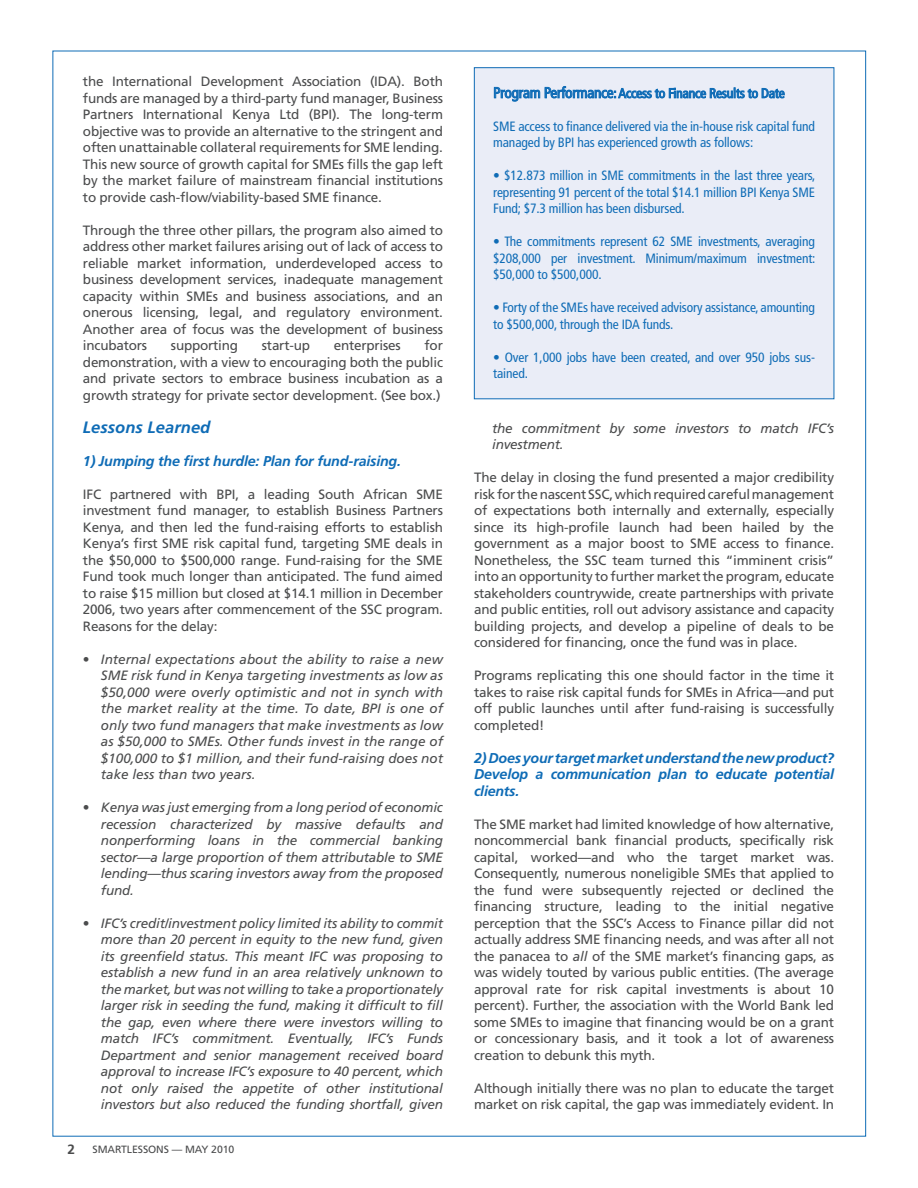
<style>
.page{position:relative;width:918px;height:1188px;background:#fff}
.page>*{position:absolute;margin:0;border:0;box-sizing:border-box;transform-origin:0 0}
.t1{font:italic 700 16.5px "Frutiger LT";letter-spacing:.005em;color:#0f6cb6}
.t2{font:italic 700 14.25px/16.5px "Frutiger LT";letter-spacing:-.015em;color:#0f6cb6;text-align:justify}
.t3{font:13.5px/16.5px "Frutiger LT";letter-spacing:-.015em;color:#4b4c4d;text-align:justify}
.t4{font:italic 13.5px/16.5px "Frutiger LT";letter-spacing:-.015em;color:#4b4c4d;text-align:justify}
.t5{font:condensed 13.5px/16.5px "Frutiger LT";letter-spacing:-.01em;color:#0f6cb6}
.t6{font:700 13.5px "Frutiger LT";color:#4b4c4d}
.t7{font:10.5px "Frutiger LT";letter-spacing:-.01em;color:#4b4c4d}
.s1{font-style:normal}
.s2{font-size:15px}
.s3{font-style:italic}
</style>
<div class="page">
<div style="left:474px;top:68px;width:360px;height:331px;background:#eaedf7"></div>
<svg style="left:494px;top:86px;width:291px;height:16px"></svg>
<p class="t3" style="left:83px;top:73px;width:362px">the International Development Association (IDA). Both funds are managed by a third-party fund manager, Business Partners International Kenya Ltd (BPI). The long-term objective was to provide an alternative to the stringent and often unattainable collateral requirements for SME lending.<br>This new source of growth capital for SMEs fills the gap left by the market failure of mainstream financial institutions to provide cash-flow/viability-based SME finance.</p>
<p class="t3" style="left:83px;top:222px;width:362px">Through the three other pillars, the program also aimed to address other market failures arising out of lack of access to reliable market information, underdeveloped access to business development services, inadequate management capacity within SMEs and business associations, and an onerous licensing, legal, and regulatory environment.<br>Another area of focus was the development of business incubators</p>
<p class="t3" style="left:83px;top:337px;width:362px;text-indent:342px">for demonstration, with a view to encouraging both the public and private sectors to embrace business incubation as a growth strategy for private sector development. (See box.)</p>
<p class="t1" style="left:83px;top:417px;width:129px">Lessons Learned</p>
<p class="t2" style="left:83px;top:453px;width:320px">1) Jumping the first hurdle: Plan for fund-raising.</p>
<p class="t3" style="left:83px;top:486px;width:362px">IFC partnered with BPI, a leading South African SME investment fund manager, to establish Business Partners Kenya, and then led the fund-raising efforts to establish Kenya’s first SME risk capital fund, targeting SME deals in the $50,000 to $500,000 range. Fund-raising for the SME Fund took much longer than anticipated. The fund aimed to raise $15 million but closed at $14.1 million in December 2006, two years after commencement of the SSC program.<br>Reasons for the delay:</p>
<p class="t4" style="left:101px;top:651px;width:344px;text-indent:-18px"><span class="s1">•</span> Internal expectations about the ability to raise a new SME risk fund in Kenya targeting investments as low as $50,000 were overly optimistic and not in synch with the market reality at the time. To date, BPI is one of only two fund managers that make investments as low as $50,000 to SMEs. Other funds invest in the range of $100,000 to $1 million, and their fund-raising does not take less than two years.</p>
<p class="t4" style="left:101px;top:799px;width:344px;text-indent:-18px"><span class="s1">•</span> Kenya wasjust emerging from a long period of economic recession characterized by massive defaults and nonperforming loans in the commercial banking sector—a large proportion of them attributable to SME lending—thus scaring investors away from the proposed fund.</p>
<p class="t4" style="left:101px;top:915px;width:344px;text-indent:-18px"><span class="s1">•</span> IFC’s credit/investment policy limited its ability to commit more than 20 percent in equity to the new fund, given its greenfield status. This meant IFC was proposing to establish a new fund in an area relatively unknown to the market, but was not willing to take a proportionately larger risk in seeding the fund, making it difficult to fill the gap, even where there were investors willing to match IFC’s commitment. Eventually, IFC’s Funds Department and senior management received board approval to increase IFC’s exposure to 40 percent, which not only raised the appetite of other institutional investors but also reduced the funding shortfall, given</p>
<p class="t3" style="left:171px;top:337px;width:69px">supporting</p>
<p class="t3" style="left:262px;top:337px;width:50px">start-up</p>
<p class="t3" style="left:334px;top:337px;width:69px">enterprises</p>
<p class="t6" style="left:68px;top:1141px;width:9px">2</p>
<p class="t7" style="left:93px;top:1143px;width:143px">SMARTLESSONS — MAY 2010</p>
<p class="t5" style="left:493px;top:85px;width:293px"><span class="s2">Program Performance</span>: Access to Finance Results to Date</p>
<p class="t5" style="left:493px;top:118px;width:323px">SME access to finance delivered via the in-house risk capital fund managed by BPI has experienced growth as follows:</p>
<p class="t5" style="left:493px;top:168px;width:324px;text-align:justify">• $12.873 million in SME commitments in the last three years, representing 91 percent of the total $14.1 million BPI Kenya SME Fund; $7.3 million has been disbursed.</p>
<p class="t5" style="left:493px;top:234px;width:324px;text-align:justify">• The commitments represent 62 SME investments, averaging $208,000 per investment. Minimum/maximum investment: $50,000 to $500,000.</p>
<p class="t5" style="left:493px;top:300px;width:323px">• Forty of the SMEs have received advisory assistance, amounting to $500,000, through the IDA funds.</p>
<p class="t5" style="left:493px;top:349px;width:323px">• Over 1,000 jobs have been created, and over 950 jobs sus&shy;tained.</p>
<p class="t4" style="left:492px;top:420px;width:343px">the commitment by some investors to match IFC’s investment.</p>
<p class="t3" style="left:474px;top:469px;width:362px">The delay in closing the fund presented a major credibility risk for the nascent SSC, which required careful management of expectations both internally and externally, especially since its high-profile launch had been hailed by the government as a major boost to SME access to finance.<br>Nonetheless, the SSC team turned this “imminent crisis” into an opportunity to further market the program, educate stakeholders countrywide, create partnerships with private and public entities, roll out advisory assistance and capacity building projects, and develop a pipeline of deals to be considered for financing, once the fund was in place.</p>
<p class="t3" style="left:474px;top:667px;width:362px">Programs replicating this one should factor in the time it takes to raise risk capital funds for SMEs in Africa—and put off public launches until after fund-raising is successfully completed!</p>
<p class="t2" style="left:474px;top:750px;width:362px">2) Does your target market understand the new product?<br>Develop a communication plan to educate potential clients.</p>
<p class="t3" style="left:474px;top:816px;width:362px">The SME market had limited knowledge of how alternative, noncommercial bank financial products, specifically risk capital, worked—and who the target market was.<br>Consequently, numerous noneligible SMEs that applied to the fund were subsequently rejected or declined the financing structure, leading to the initial negative perception that the SSC’s Access to Finance pillar did not actually address SME financing needs, and was after all not the panacea to <span class="s3">all</span> of the SME market’s financing gaps, as was widely touted by various public entities. (The average approval rate for risk capital investments is about 10 percent). Further, the association with the World Bank led some SMEs to imagine that financing would be on a grant or concessionary basis, and it took a lot of awareness creation to debunk this myth.</p>
<p class="t3" style="left:474px;top:1080px;width:362px">Although initially there was no plan to educate the target market on risk capital, the gap was immediately evident. In</p>
</div>
